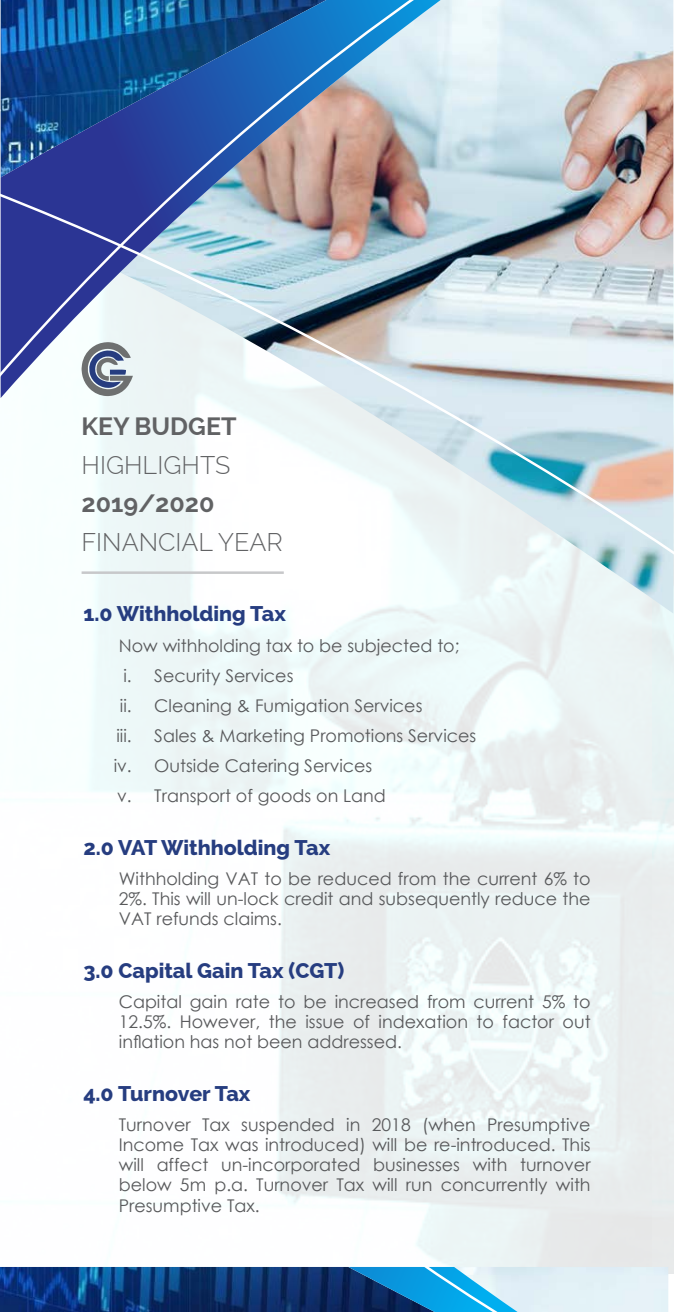
<style>
.page{position:relative;width:674px;height:1312px;background:#fff}
.page>*{position:absolute;margin:0;border:0;box-sizing:border-box;transform-origin:0 0}
.t1{font:300 25px "Raleway";color:#616264}
.t2{font:700 25px "Raleway";color:#616264}
.t3{font:800 21.25px "Raleway";color:#263d80}
.t4{font:17.5px/20.1px "Century Gothic";color:#58595b;text-align:justify}
</style>
<div class="page">
<div style="left:652px;top:613px;width:21px;height:659px;background:#e9eeef"></div>
<img style="left:120px;top:0;width:553px;height:613px">
<svg style="left:1px;top:188px;width:672px;height:376px"></svg>
<img style="left:1px;top:0;width:570px;height:386px">
<div style="left:563px;top:1266px;width:105px;height:45px;background:#e3f2f7"></div>
<svg style="left:0;top:1266px;width:563px;height:45px"></svg>
<svg style="left:672px;top:0;width:1px;height:562px"></svg>
<hr style="left:81px;top:571px;width:202px;height:2px;background:#c7c8ca">
<svg style="left:81px;top:342px;width:52px;height:54px"></svg>
<h1 class="t2" style="left:81px;top:411px;width:156px">KEY BUDGET</h1>
<h1 class="t1" style="left:81px;top:450px;width:150px">HIGHLIGHTS</h1>
<h1 class="t2" style="left:81px;top:489px;width:134px">2019/2020</h1>
<h1 class="t1" style="left:81px;top:527px;width:203px">FINANCIAL YEAR</h1>
<p class="t3" style="left:83px;top:601px;width:204px">1.0 Withholding Tax</p>
<p class="t4" style="left:119px;top:634px;width:342px">Now withholding tax to be subjected to;</p>
<p class="t4" style="left:123px;top:665px;width:171px">i. Security Services</p>
<p class="t4" style="left:120px;top:695px;width:304px">ii. Cleaning &amp; Fumigation Services</p>
<p class="t4" style="left:116px;top:725px;width:17px">iii.</p>
<p class="t4" style="left:114px;top:720px;width:364px;line-height:30.1px;text-align:left;text-indent:41px">Sales &amp; Marketing Promotions Services iv. Outside Catering Services<br>v. Transport of goods on Land</p>
<p class="t3" style="left:83px;top:835px;width:248px">2.0 VAT Withholding Tax</p>
<p class="t4" style="left:119px;top:868px;width:473px">Withholding VAT to be reduced from the current 6% to 2%. This will un-lock credit and subsequently reduce the VAT refunds claims.</p>
<p class="t3" style="left:83px;top:958px;width:262px">3.0 Capital Gain Tax (CGT)</p>
<p class="t4" style="left:119px;top:991px;width:473px">Capital gain rate to be increased from current 5% to 12.5%. However, the issue of indexation to factor out inflation has not been addressed.</p>
<p class="t3" style="left:83px;top:1080px;width:168px">4.0 Turnover Tax</p>
<p class="t4" style="left:119px;top:1113px;width:473px">Turnover Tax suspended in 2018 (when Presumptive Income Tax was introduced) will be re-introduced. This will affect un-incorporated businesses with turnover below 5m p.a. Turnover Tax will run concurrently with Presumptive Tax.</p>
</div>
